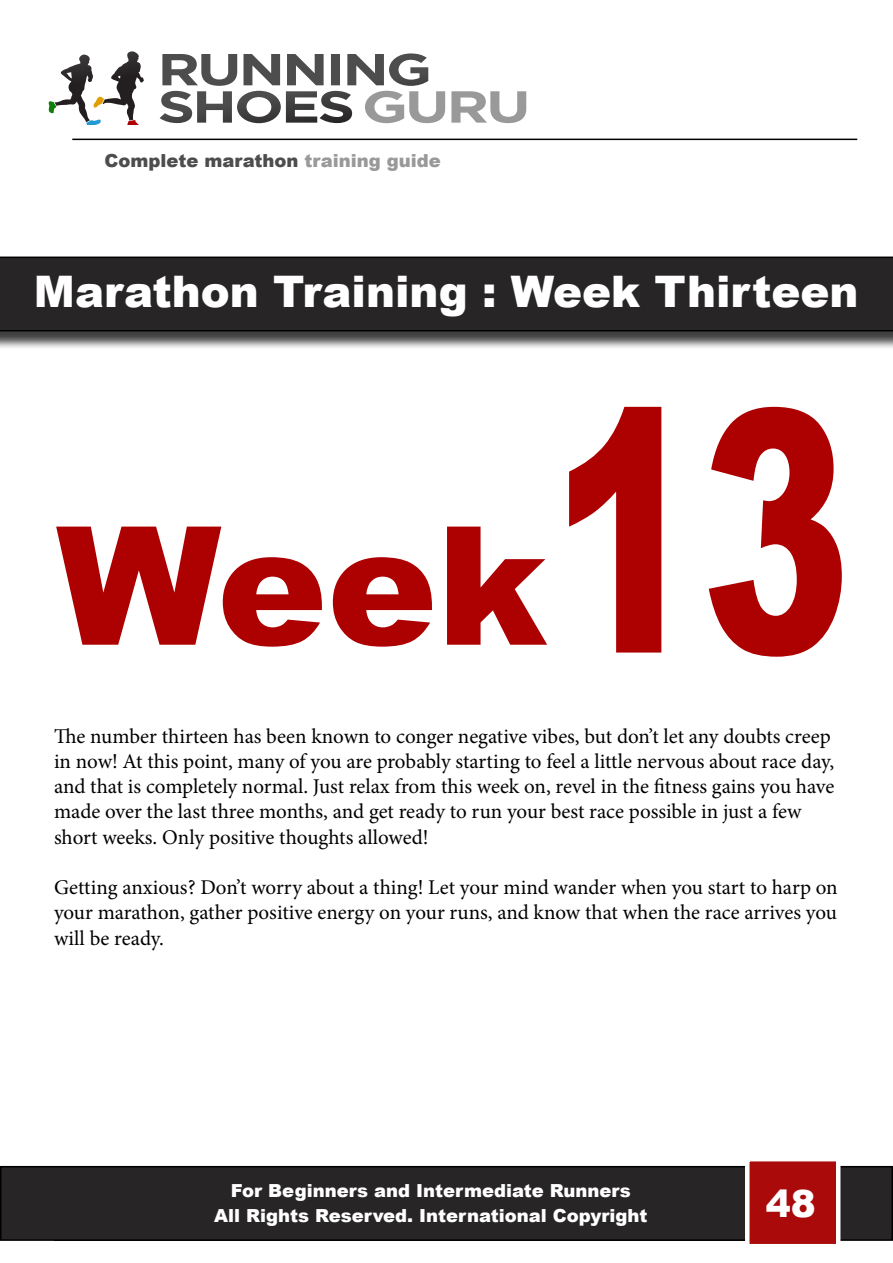
<style>
.page{position:relative;width:893px;height:1263px;background:#fff}
.page>*{position:absolute;margin:0;border:0;box-sizing:border-box;transform-origin:0 0}
.t1{font:900 165px "Arial";color:#ad0000}
.t2{font:900 43.5px "Arial";color:#fff}
.t3{font:900 37.5px "Arial";color:#fff}
.t4{font:21px/25.2px "Minion Pro";letter-spacing:-.005em;color:#000}
.t5{font:900 18px/24.9px "Arial";color:#fff;text-align:center}
.t6{font:900 18px "Arial";color:#4d4d4d}
.s1{color:#999}
.s2{font-size:337.5px}
</style>
<div class="page">
<svg style="left:48px;top:52px;width:96px;height:72px"></svg>
<svg style="left:451px;top:91px;width:75px;height:32px"></svg>
<svg style="left:160px;top:53px;width:285px;height:70px"></svg>
<hr style="left:72px;top:139px;width:785px;height:1px;background:#000">
<div style="left:1px;top:1167px;width:891px;height:73px;background:#272525"></div>
<div style="left:0;top:1166px;width:893px;height:75px;border:2px solid #000"></div>
<div style="left:745px;top:1157px;width:95px;height:91px;background:#ab0a0a;border:4px solid #fff"></div>
<div style="left:0;top:259px;width:893px;height:91px;background:#000;opacity:.75"></div>
<div style="left:0;top:257px;width:893px;height:74px;background:#272525"></div>
<p class="t6" style="left:104px;top:148px;width:338px">Complete marathon <span class="s1">training guide</span></p>
<h2 class="t2" style="left:34px;top:260px;width:826px">Marathon Training : Week Thirteen</h2>
<h1 class="t1" style="left:56px;top:466px;width:796px">Week<span class="s2">13</span></h1>
<p class="t4" style="left:54px;top:724px;width:778px">The number thirteen has been known to conger negative vibes, but don’t let any doubts creep</p>
<p class="t4" style="left:54px;top:749px;width:782px">in now! At this point, many of you are probably starting to feel a little nervous about race day, and that is completely normal. Just relax from this week on, revel in the fitness gains you have made over the last three months, and get ready to run your best race possible in just a few short weeks. Only positive thoughts allowed!</p>
<p class="t4" style="left:54px;top:875px;width:785px;text-align:justify">Getting anxious? Don’t worry about a thing! Let your mind wander when you start to harp on your marathon, gather positive energy on your runs, and know that when the race arrives you will be ready.</p>
<p class="t5" style="left:214px;top:1177px;width:435px">For Beginners and Intermediate Runners<br>All Rights Reserved. International Copyright</p>
<h3 class="t3" style="left:766px;top:1176px;width:52px">48</h3>
</div>
